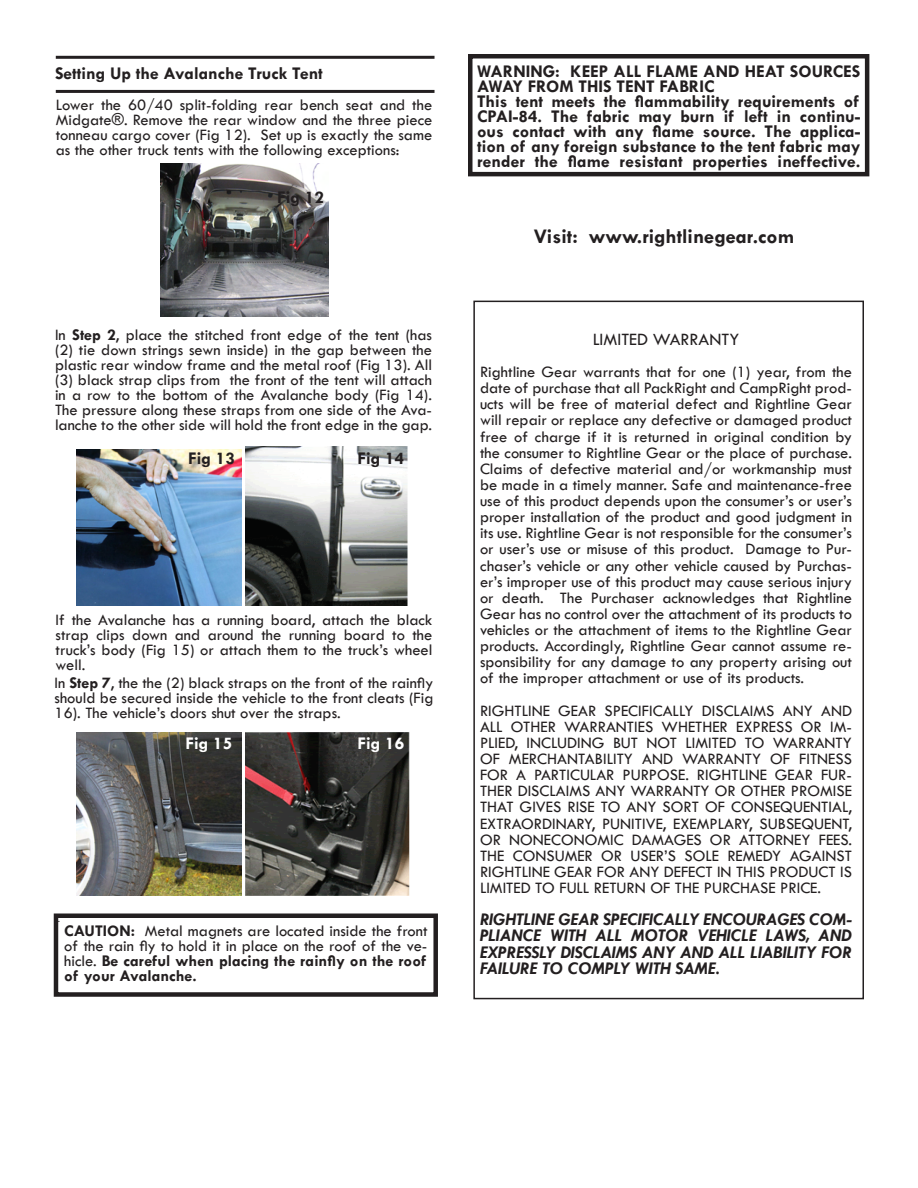
<style>
.page{position:relative;width:918px;height:1188px;background:#fff}
.page>*{position:absolute;margin:0;border:0;box-sizing:border-box;transform-origin:0 0}
.t1{font:700 21px "Twentieth Century";color:#231f20}
.t2{font:700 18px/15px "Twentieth Century";color:#231f20}
.t3{font:italic 700 18px/16.2px "Twentieth Century";color:#231f20;text-align:justify}
.t4{font:500 18px "Twentieth Century";color:#231f20}
.t5{font:700 18px "Twentieth Century";color:#fff}
.t6{font:500 16.5px/16.2px "Twentieth Century";color:#231f20;text-align:justify}
.s1{font-weight:700}
</style>
<div class="page">
<div style="left:473px;top:301px;width:391px;height:698px;border:2px solid #231f20"></div>
<div style="left:54px;top:914px;width:384px;height:83px;border:4px solid #231f20"></div>
<div style="left:468px;top:54px;width:401px;height:122px;border:4px solid #231f20"></div>
<img style="left:246px;top:446px;width:162px;height:160px">
<img style="left:246px;top:733px;width:164px;height:163px">
<img style="left:77px;top:449px;width:164px;height:157px">
<img style="left:76px;top:733px;width:165px;height:163px">
<img style="left:160px;top:163px;width:168px;height:154px">
<hr style="left:56px;top:56px;width:379px;height:3px;background:#231f20">
<hr style="left:56px;top:90px;width:379px;height:3px;background:#231f20">
<p class="t2" style="left:55px;top:66px;width:269px">Setting Up the Avalanche Truck Tent</p>
<p class="t6" style="left:56px;top:97px;width:378px;line-height:15px">Lower the 60/40 split-folding rear bench seat and the Midgate®. Remove the rear window and the three piece tonneau cargo cover (Fig 12). Set up is exactly the same as the other truck tents with the following exceptions:</p>
<p class="t2" style="left:277px;top:190px;width:48px">Fig 12</p>
<p class="t6" style="left:55px;top:327px;width:379px;line-height:15px">In <span class="s1">Step 2</span>, place the stitched front edge of the tent (has (2) tie down strings sewn inside) in the gap between the plastic rear window frame and the metal roof (Fig 13). All (3) black strap clips from the front of the tent will attach in a row to the bottom of the Avalanche body (Fig 14).<br>The pressure along these straps from one side of the Ava&shy;lanche to the other side will hold the front edge in the gap.</p>
<p class="t2" style="left:188px;top:451px;width:48px">Fig 13</p>
<p class="t2" style="left:358px;top:451px;width:48px">Fig 14</p>
<p class="t6" style="left:56px;top:612px;width:378px;line-height:15px">If the Avalanche has a running board, attach the black strap clips down and around the running board to the truck’s body (Fig 15) or attach them to the truck’s wheel well.</p>
<p class="t6" style="left:55px;top:675px;width:380px;line-height:15px">In <span class="s1">Step 7</span>, the the (2) black straps on the front of the rainfly should be secured inside the vehicle to the front cleats (Fig 16). The vehicle’s doors shut over the straps.</p>
<p class="t5" style="left:186px;top:732px;width:48px">Fig 15</p>
<p class="t5" style="left:358px;top:732px;width:48px">Fig 16</p>
<p class="t6" style="left:64px;top:923px;width:365px;line-height:15px"><span class="s1">CAUTION:</span> Metal magnets are located inside the front of the rain fly to hold it in place on the roof of the ve&shy;hicle. <span class="s1">Be careful when placing the rainfly on the roof of your Avalanche.</span></p>
<p class="t2" style="left:477px;top:63px;width:385px">WARNING: KEEP ALL FLAME AND HEAT SOURCES<br>AWAY FROM THIS TENT FABRIC</p>
<p class="t2" style="left:477px;top:93px;width:385px;text-align:justify">This tent meets the flammability requirements of CPAI-84. The fabric may burn if left in continu&shy;ous contact with any flame source. The applica&shy;tion of any foreign substance to the tent fabric may render the flame resistant properties ineffective.</p>
<p class="t1" style="left:534px;top:224px;width:262px">Visit: www.rightlinegear.com</p>
<p class="t4" style="left:593px;top:328px;width:148px">LIMITED WARRANTY</p>
<p class="t6" style="left:480px;top:364px;width:374px">Rightline Gear warrants that for one (1) year, from the date of purchase that all PackRight and CampRight prod&shy;ucts will be free of material defect and Rightline Gear will repair or replace any defective or damaged product free of charge if it is returned in original condition by the consumer to Rightline Gear or the place of purchase.<br>Claims of defective material and/or workmanship must be made in a timely manner. Safe and maintenance-free use of this product depends upon the consumer’s or user’s proper installation of the product and good judgment in its use. Rightline Gear is not responsible for the consumer’s or user’s use or misuse of this product. Damage to Pur&shy;chaser’s vehicle or any other vehicle caused by Purchas&shy;er’s improper use of this product may cause serious injury or death. The Purchaser acknowledges that Rightline Gear has no control over the attachment of its products to vehicles or the attachment of items to the Rightline Gear products. Accordingly, Rightline Gear cannot assume re&shy;sponsibility for any damage to any property arising out of the improper attachment or use of its products.</p>
<p class="t6" style="left:480px;top:702px;width:374px">RIGHTLINE GEAR SPECIFICALLY DISCLAIMS ANY AND ALL OTHER WARRANTIES WHETHER EXPRESS OR IM-PLIED, INCLUDING BUT NOT LIMITED TO WARRANTY OF MERCHANTABILITY AND WARRANTY OF FITNESS FOR A PARTICULAR PURPOSE. RIGHTLINE GEAR FUR-THER DISCLAIMS ANY WARRANTY OR OTHER PROMISE THAT GIVES RISE TO ANY SORT OF CONSEQUENTIAL, EXTRAORDINARY, PUNITIVE, EXEMPLARY, SUBSEQUENT, OR NONECONOMIC DAMAGES OR ATTORNEY FEES.<br>THE CONSUMER OR USER’S SOLE REMEDY AGAINST RIGHTLINE GEAR FOR ANY DEFECT IN THIS PRODUCT IS LIMITED TO FULL RETURN OF THE PURCHASE PRICE.</p>
<p class="t3" style="left:480px;top:912px;width:374px">RIGHTLINE GEAR SPECIFICALLY ENCOURAGES COM-PLIANCE WITH ALL MOTOR VEHICLE LAWS, AND EXPRESSLY DISCLAIMS ANY AND ALL LIABILITY FOR FAILURE TO COMPLY WITH SAME.</p>
</div>
